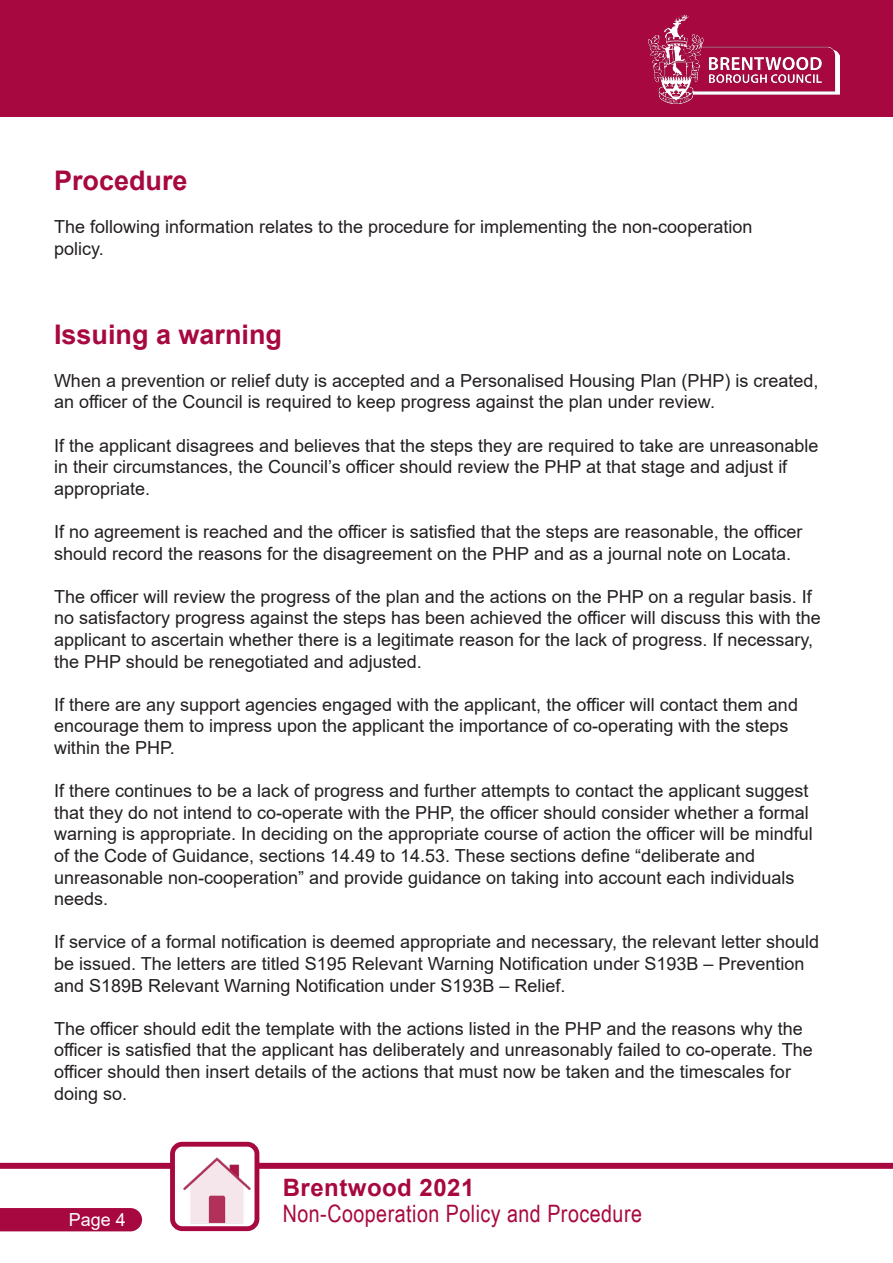
<style>
.page{position:relative;width:893px;height:1263px;background:#fff}
.page>*{position:absolute;margin:0;border:0;box-sizing:border-box;transform-origin:0 0}
.t1{font:700 27px "Arial";color:#a80840}
.t2{font:24px/25.5px "Arial Narrow";letter-spacing:.02em;color:#a80840}
.t3{font:18px/21.6px "Arial";color:#231f20}
.t4{font:18px "Arial";color:#fff}
.s1{font-family:"Arial";font-weight:700}
</style>
<div class="page">
<div style="left:0;top:1208px;width:142px;height:23px;background:#a80840"></div>
<div style="left:0;top:1163px;width:893px;height:6px;background:#a80840"></div>
<div style="left:173px;top:1144px;width:84px;height:85px;background:#fff;border-radius:10px"></div>
<img style="left:183px;top:1157px;width:70px;height:68px">
<div style="left:170px;top:1142px;width:89px;height:89px;border:5px solid #a80840;border-radius:10px"></div>
<div style="left:0;top:0;width:893px;height:116px;background:#a80840"></div>
<img style="left:649px;top:15px;width:190px;height:88px">
<p class="t1" style="left:54px;top:161px;width:135px">Procedure</p>
<p class="t3" style="left:54px;top:216px;width:700px">The following information relates to the procedure for implementing the non-cooperation policy.</p>
<p class="t1" style="left:54px;top:315px;width:230px">Issuing a warning</p>
<p class="t3" style="left:54px;top:369px;width:766px">When a prevention or relief duty is accepted and a Personalised Housing Plan (PHP) is created, an officer of the Council is required to keep progress against the plan under review.</p>
<p class="t3" style="left:54px;top:434px;width:766px">If the applicant disagrees and believes that the steps they are required to take are unreasonable in their circumstances, the Council’s officer should review the PHP at that stage and adjust if appropriate.</p>
<p class="t3" style="left:54px;top:521px;width:750px">If no agreement is reached and the officer is satisfied that the steps are reasonable, the officer should record the reasons for the disagreement on the PHP and as a journal note on Locata.</p>
<p class="t3" style="left:54px;top:585px;width:768px">The officer will review the progress of the plan and the actions on the PHP on a regular basis. If no satisfactory progress against the steps has been achieved the officer will discuss this with the applicant to ascertain whether there is a legitimate reason for the lack of progress. If necessary, the PHP should be renegotiated and adjusted.</p>
<p class="t3" style="left:54px;top:693px;width:745px">If there are any support agencies engaged with the applicant, the officer will contact them and encourage them to impress upon the applicant the importance of co-operating with the steps within the PHP.</p>
<p class="t3" style="left:54px;top:780px;width:760px">If there continues to be a lack of progress and further attempts to contact the applicant suggest that they do not intend to co-operate with the PHP, the officer should consider whether a formal warning is appropriate. In deciding on the appropriate course of action the officer will be mindful of the Code of Guidance, sections 14.49 to 14.53. These sections define “deliberate and unreasonable non-cooperation” and provide guidance on taking into account each individuals needs.</p>
<p class="t3" style="left:54px;top:931px;width:767px">If service of a formal notification is deemed appropriate and necessary, the relevant letter should be issued. The letters are titled S195 Relevant Warning Notification under S193B – Prevention and S189B Relevant Warning Notification under S193B – Relief.</p>
<p class="t3" style="left:54px;top:1017px;width:760px">The officer should edit the template with the actions listed in the PHP and the reasons why the officer is satisfied that the applicant has deliberately and unreasonably failed to co-operate. The officer should then insert details of the actions that must now be taken and the timescales for doing so.</p>
<p class="t4" style="left:69px;top:1207px;width:59px">Page 4</p>
<p class="t2" style="left:283px;top:1174px;width:361px"><span class="s1">Brentwood 2021<br></span>Non-Cooperation Policy and Procedure</p>
</div>
